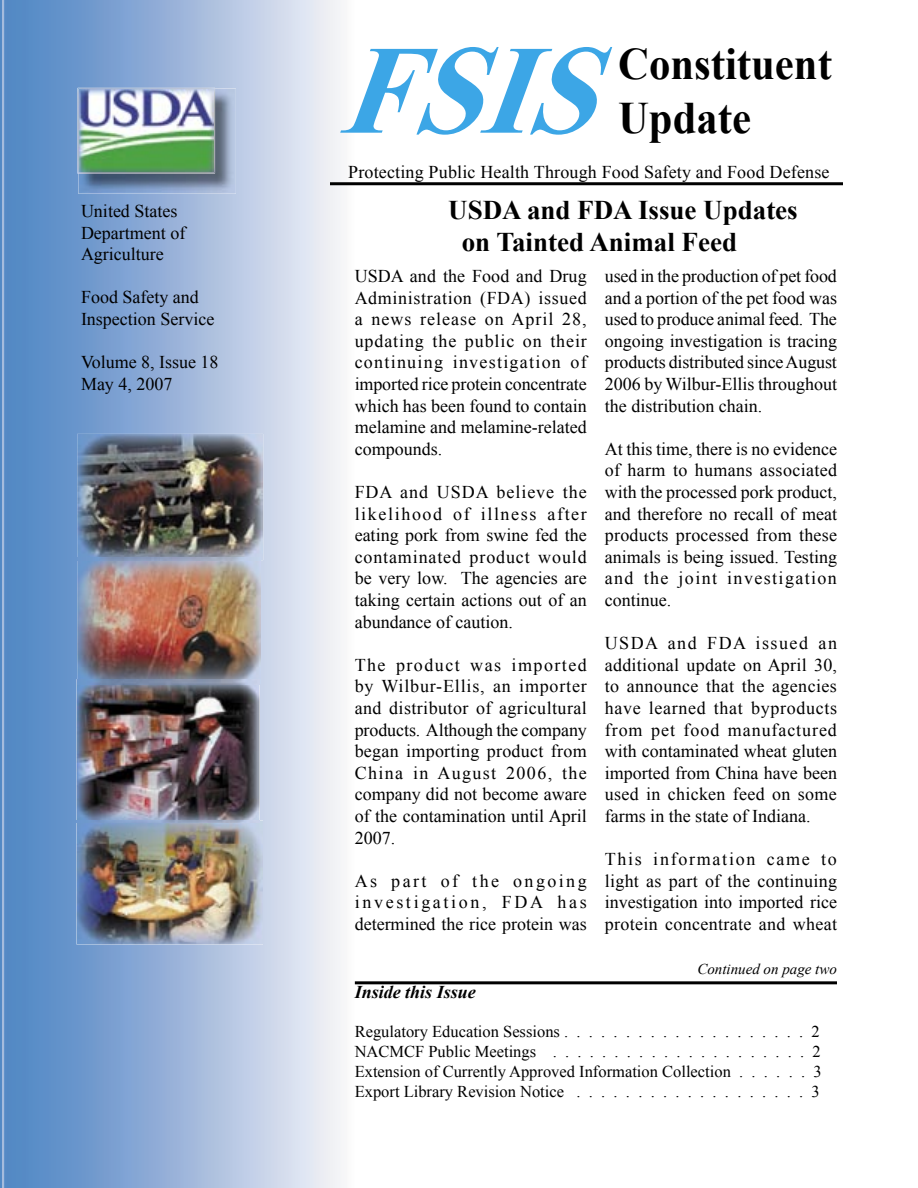
<style>
.page{position:relative;width:918px;height:1188px;background:#fff}
.page>*{position:absolute;margin:0;border:0;box-sizing:border-box;transform-origin:0 0}
.t1{font:italic 700 126.6px "Times New Roman";color:#3ca6e6;scale:.95 1}
.t2{font:700 45px "Times New Roman";color:#000;scale:.95 1}
.t3{font:700 27px "Times New Roman";color:#000}
.t4{font:18px/21.6px "Times New Roman";color:#000}
.t5{font:18px "Times New Roman";letter-spacing:.02em;color:#000}
.t6{font:18px "Times New Roman";letter-spacing:.025em;color:#000}
.t7{font:18px "Times New Roman";letter-spacing:.035em;color:#000}
.t8{font:18px "Times New Roman";letter-spacing:.075em;color:#000}
.t9{font:18px "Times New Roman";letter-spacing:.085em;color:#000}
.t10{font:italic 700 18px "Times New Roman";color:#000}
.t11{font:16.5px/19.8px "Times New Roman";color:#000;text-align:justify}
.t12{font:italic 15px "Times New Roman";color:#000}
</style>
<div class="page">
<svg style="left:0;top:0;width:355px;height:1188px;background:#a1bbdd"></svg>
<hr style="left:355px;top:981px;width:482px;height:3px;background:#000">
<hr style="left:330px;top:182px;width:513px;height:3px;background:#000">
<img style="left:78px;top:89px;width:158px;height:105px">
<img style="left:78px;top:89px;width:137px;height:84px">
<img style="left:77px;top:434px;width:186px;height:126px">
<img style="left:77px;top:821px;width:186px;height:123px">
<img style="left:77px;top:684px;width:182px;height:138px">
<img style="left:77px;top:560px;width:184px;height:124px">
<img style="left:77px;top:558px;width:184px;height:2px">
<img style="left:77px;top:679px;width:182px;height:5px">
<h1 class="t1" style="left:337px;top:3px;width:333px">FSIS</h1>
<h2 class="t2" style="left:618px;top:33px;width:226px">Constituent</h2>
<h2 class="t2" style="left:618px;top:87px;width:141px">Update</h2>
<p class="t4" style="left:348px;top:161px;width:483px">Protecting Public Health Through Food Safety and Food Defense</p>
<p class="t4" style="left:81px;top:200px;width:98px">United States</p>
<h3 class="t3" style="left:448px;top:191px;width:351px">USDA and FDA Issue Updates</h3>
<p class="t4" style="left:81px;top:221px;width:106px">Department of</p>
<h3 class="t3" style="left:462px;top:223px;width:277px">on Tainted Animal Feed</h3>
<p class="t4" style="left:81px;top:243px;width:84px">Agriculture</p>
<p class="t4" style="left:355px;top:265px;width:484px">USDA and the Food and Drug used in the production of pet food</p>
<p class="t4" style="left:81px;top:286px;width:119px">Food Safety and</p>
<p class="t7" style="left:355px;top:286px;width:484px">Administration (FDA) issued and a portion of the pet food was</p>
<p class="t4" style="left:81px;top:308px;width:135px">Inspection Service</p>
<p class="t4" style="left:355px;top:308px;width:484px">a news release on April 28, used to produce animal feed. The updating the public on their ongoing investigation is tracing</p>
<p class="t4" style="left:81px;top:351px;width:139px">Volume 8, Issue 18</p>
<p class="t4" style="left:355px;top:351px;width:484px">continuing investigation of products distributed since August</p>
<p class="t4" style="left:81px;top:373px;width:93px">May 4, 2007</p>
<p class="t4" style="left:355px;top:373px;width:484px">imported rice protein concentrate 2006 by Wilbur-Ellis throughout which has been found to contain the distribution chain. melamine and melamine-related<br>compounds.</p>
<p class="t4" style="left:605px;top:438px;width:234px">At this time, there is no evidence</p>
<p class="t5" style="left:605px;top:458px;width:234px">of harm to humans associated</p>
<p class="t4" style="left:355px;top:481px;width:484px">FDA and USDA believe the with the processed pork product,</p>
<p class="t4" style="left:355px;top:503px;width:484px">l i k e l i h o o d o f i l l n e s s a f t e r and therefore no recall of meat</p>
<p class="t4" style="left:355px;top:524px;width:484px">eating pork from swine fed the products processed from these</p>
<p class="t4" style="left:355px;top:546px;width:484px">contaminated product would animals is being issued. Testing</p>
<p class="t8" style="left:355px;top:566px;width:484px">be very low. The agencies are and the joint investigation</p>
<p class="t4" style="left:355px;top:589px;width:318px">taking certain actions out of an continue.</p>
<p class="t4" style="left:355px;top:611px;width:160px">abundance of caution.</p>
<p class="t9" style="left:605px;top:631px;width:234px">U S DA a nd FDA iss ue d an</p>
<p class="t4" style="left:355px;top:654px;width:484px">The product was importe d additional update on April 30,</p>
<p class="t5" style="left:355px;top:674px;width:484px">by Wilbur-Ellis, an importer to announce that the agencies</p>
<p class="t6" style="left:355px;top:696px;width:484px">and distributor of agricultural have learned that byproducts</p>
<p class="t4" style="left:355px;top:719px;width:484px">products. Although the company from pet food manufactured</p>
<p class="t4" style="left:355px;top:740px;width:484px">began importing product from with contaminated wheat gluten</p>
<p class="t4" style="left:355px;top:762px;width:484px">China in August 2006, the imported from China have been</p>
<p class="t4" style="left:355px;top:783px;width:484px">company did not become aware used in chicken feed on some</p>
<p class="t4" style="left:355px;top:805px;width:458px">of the contamination until April farms in the state of Indiana.</p>
<p class="t4" style="left:355px;top:827px;width:42px">2007.</p>
<p class="t4" style="left:605px;top:848px;width:234px">T h i s i n f o r m a t i o n c a m e t o</p>
<p class="t4" style="left:355px;top:870px;width:484px">A s p a r t o f t h e o n g o i n g light as part of the continuing</p>
<p class="t4" style="left:355px;top:891px;width:484px">i n v e s t i g a t i o n , F D A h a s investigation into imported rice</p>
<p class="t4" style="left:355px;top:913px;width:484px">determined the rice protein was protein concentrate and wheat</p>
<p class="t12" style="left:697px;top:958px;width:141px">Continued on page two</p>
<p class="t10" style="left:355px;top:979px;width:123px">Inside this Issue</p>
<p class="t11" style="left:355px;top:1022px;width:468px">Regulatory Education Sessions . . . . . . . . . . . . . . . . . . . . 2<br>NACMCF Public Meetings . . . . . . . . . . . . . . . . . . . . . 2<br>Extension of Currently Approved Information Collection . . . . . . 3<br>Export Library Revision Notice . . . . . . . . . . . . . . . . . . . 3</p>
</div>
